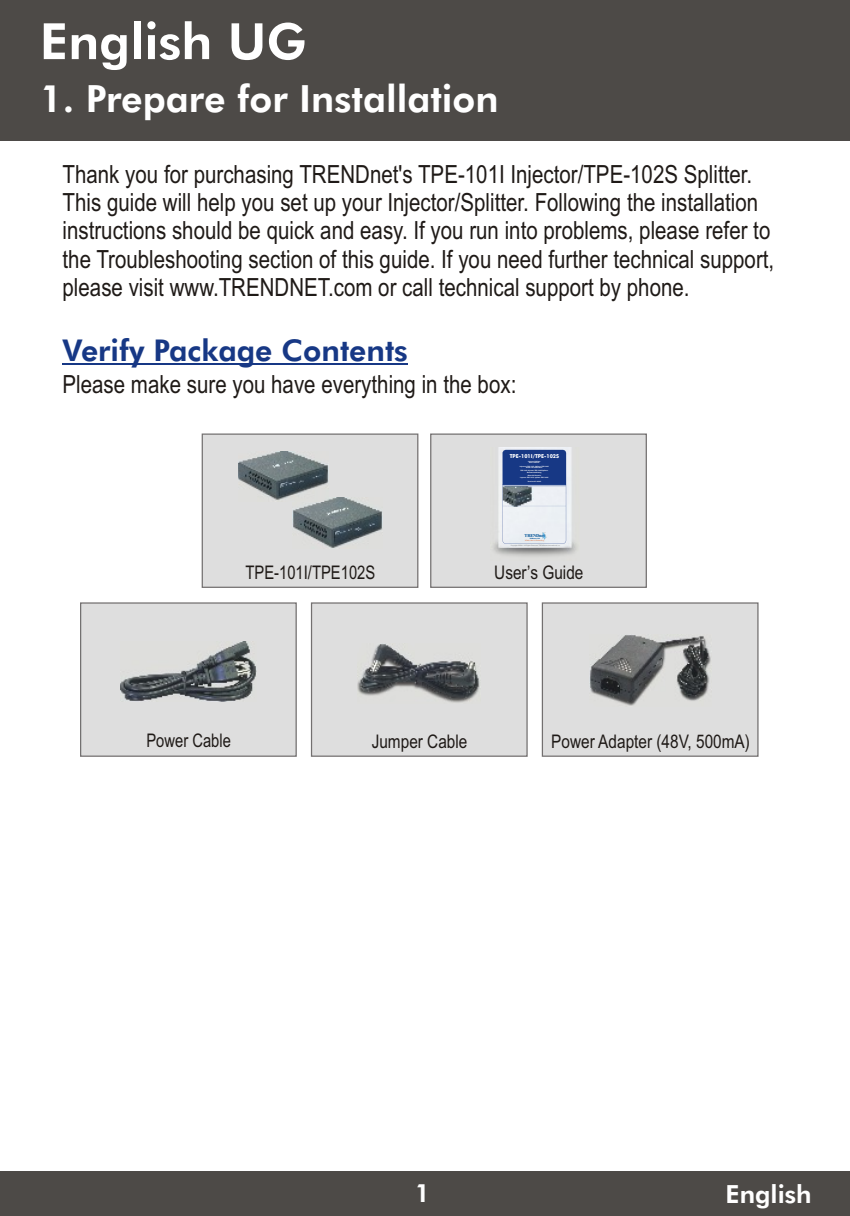
<style>
.page{position:relative;width:850px;height:1216px;background:#fff}
.page>*{position:absolute;margin:0;border:0;box-sizing:border-box;transform-origin:0 0}
.t1{font:800 50px "Futura BT";color:#fff}
.t2{font:800 37.5px "Futura BT";color:#fff}
.t3{font:800 30px "Futura BT";color:#173885}
.t4{font:25px/28.2px "Arial Narrow";color:#1f1a17}
.t5{font:800 25px "Futura BT";color:#fff}
.t6{font:18.75px "Arial Narrow";color:#1f1a17}
.t7{font:18.75px "Arial Narrow";color:#1f1a17;scale:.96 1}
.t8{font:700 5.5px "Futura BT";color:#fff;scale:.95 1}
.t9{font:700 4.5px "Times New Roman";letter-spacing:-.05em;color:#005296}
</style>
<div class="page">
<hr style="left:63px;top:363px;width:345px;height:2px;background:#173885">
<div style="left:0;top:1170px;width:849px;height:45px;background:#4d4a47"></div>
<div style="left:0;top:0;width:849px;height:141px;background:#4d4a47"></div>
<div style="left:310px;top:602px;width:218px;height:155px;background:#dedede"></div>
<div style="left:541px;top:602px;width:218px;height:155px;background:#dedede"></div>
<div style="left:201px;top:433px;width:218px;height:155px;background:#dedede"></div>
<div style="left:80px;top:602px;width:217px;height:155px;background:#dedede"></div>
<img style="left:292px;top:497px;width:90px;height:51px">
<img style="left:238px;top:451px;width:90px;height:50px">
<img style="left:589px;top:634px;width:122px;height:72px">
<img style="left:358px;top:643px;width:122px;height:59px">
<img style="left:120px;top:641px;width:136px;height:59px">
<svg style="left:430px;top:433px;width:217px;height:155px;background:#cccfd5"></svg>
<h1 class="t1" style="left:40px;top:21px;width:268px">English UG</h1>
<h2 class="t2" style="left:40px;top:83px;width:460px">1. Prepare for Installation</h2>
<p class="t4" style="left:63px;top:162px;width:713px">Thank you for purchasing TRENDnet's TPE-101I Injector/TPE-102S Splitter.<br>This guide will help you set up your Injector/Splitter. Following the installation instructions should be quick and easy. If you run into problems, please refer to the Troubleshooting section of this guide. If you need further technical support, please visit www.TRENDNET.com or call technical support by phone.</p>
<p class="t3" style="left:63px;top:338px;width:347px">Verify Package Contents</p>
<p class="t4" style="left:63px;top:372px;width:455px">Please make sure you have everything in the box:</p>
<p class="t8" style="left:509px;top:453px;width:53px">TPE-101I/TPE-102S</p>
<p class="t7" style="left:245px;top:564px;width:137px">TPE-101I/TPE102S</p>
<p class="t9" style="left:524px;top:533px;width:22px">TRENDnet</p>
<p class="t6" style="left:494px;top:565px;width:91px">User’s Guide</p>
<p class="t7" style="left:146px;top:733px;width:89px">Power Cable</p>
<p class="t6" style="left:371px;top:733px;width:97px">Jumper Cable</p>
<p class="t6" style="left:551px;top:734px;width:200px">Power Adapter (48V, 500mA)</p>
<p class="t5" style="left:415px;top:1182px;width:17px">1</p>
<p class="t5" style="left:725px;top:1183px;width:88px">English</p>
</div>
